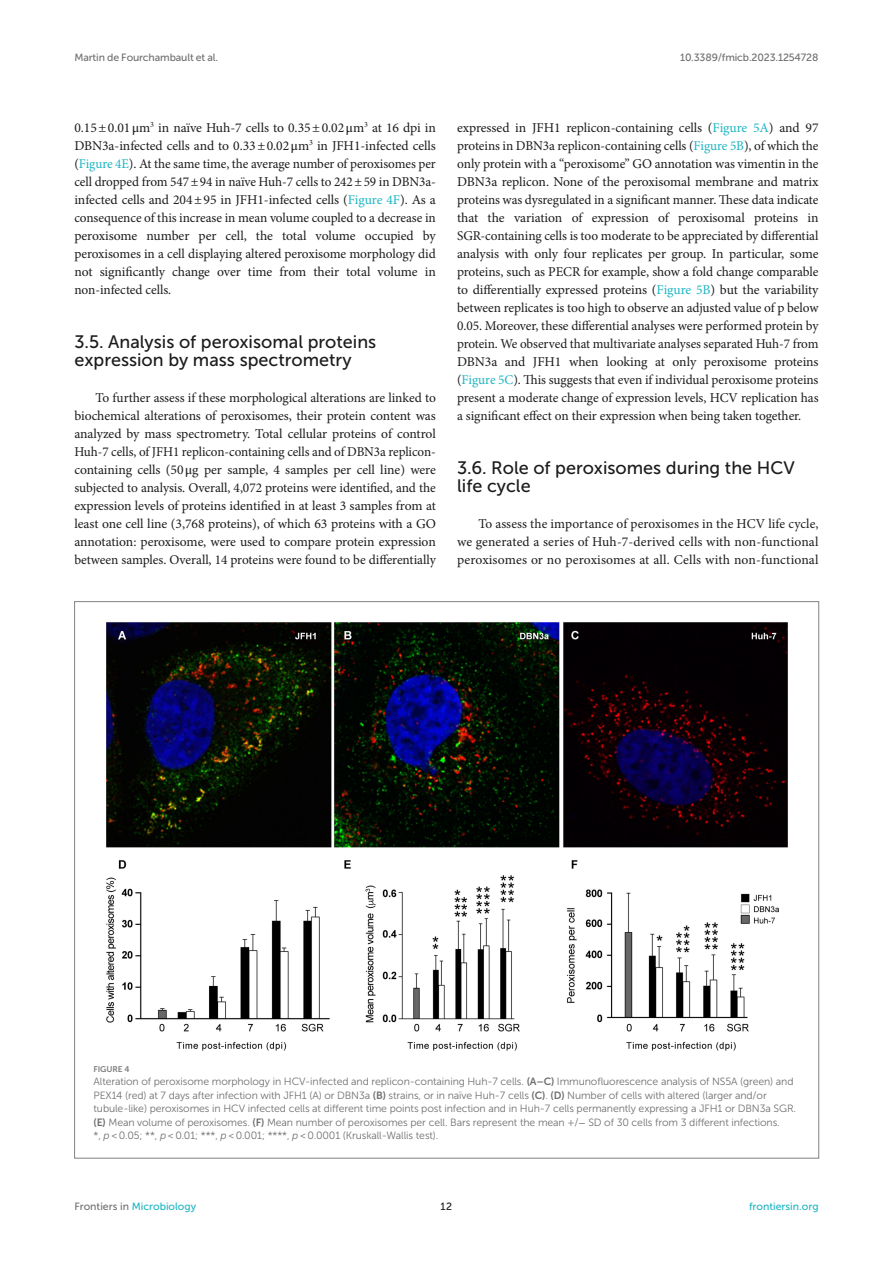
<style>
.page{position:relative;width:893px;height:1263px;background:#fff}
.page>*{position:absolute;margin:0;border:0;box-sizing:border-box;transform-origin:0 0}
.HEAD_2{font:18px/18px "Museo Sans 500";color:#1b1c1b}
.TEXT_FLUSH{font:13.5px/18px "Minion Pro";letter-spacing:-.005em;color:#1b1c1b;text-align:justify}
.TEXT{font:13.5px/18px "Minion Pro";letter-spacing:-.01em;color:#1b1c1b;text-align:justify}
.FIG_LEG{font:10.5px/13.5px "Museo Sans 300";letter-spacing:-.01em;color:#706f70}
.t1{font:10.5px "Museo Sans 500";letter-spacing:-.015em;color:#706f70}
.t2{font:10.5px "Museo Sans 500";color:#1db5c3}
.t3{font:10.5px "Museo Sans 500";color:#1b1c1b}
.FIG_HD{font:8.25px "Museo Sans 700";letter-spacing:-.01em;color:#7e7f7f}
.s1{font-family:"STIX General"}
.s2{color:#1db5c3}
.s3{font-family:"Museo Sans 700"}
.s4{font-style:italic}
.s5{color:#706f70}
</style>
<div class="page">
<img style="left:106px;top:622px;width:682px;height:429px">
<p class="t1" style="left:74px;top:51px;width:145px">Martin de Fourchambault et al.</p>
<p class="t1" style="left:680px;top:51px;width:140px">10.3389/fmicb.2023.1254728</p>
<p class="TEXT" style="left:74px;top:119px;width:363px">0.15±0.01<span class="s1">μ</span>m<sup>3</sup> in naïve Huh-7 cells to 0.35±0.02<span class="s1">μ</span>m<sup>3</sup> at 16 dpi in DBN3a-infected cells and to 0.33±0.02<span class="s1">μ</span>m<sup>3</sup> in JFH1-infected cells (<span class="s2">Figure 4E</span>). At the same time, the average number of peroxisomes per cell dropped from 547±94 in naïve Huh-7 cells to 242±59 in DBN3a&shy;infected cells and 204±95 in JFH1-infected cells (<span class="s2">Figure 4F</span>). As a consequence of this increase in mean volume coupled to a decrease in peroxisome number per cell, the total volume occupied by peroxisomes in a cell displaying altered peroxisome morphology did not significantly change over time from their total volume in non-infected cells.</p>
<p class="HEAD_2" style="left:74px;top:333px;width:303px">3.5. Analysis of peroxisomal proteins expression by mass spectrometry</p>
<p class="TEXT_FLUSH" style="left:74px;top:389px;width:363px;text-indent:21px">To further assess if these morphological alterations are linked to biochemical alterations of peroxisomes, their protein content was analyzed by mass spectrometry. Total cellular proteins of control Huh-7 cells, of JFH1 replicon-containing cells and of DBN3a replicon&shy;containing cells (50<span class="s1">μ</span>g per sample, 4 samples per cell line) were subjected to analysis. Overall, 4,072 proteins were identified, and the expression levels of proteins identified in at least 3 samples from at least one cell line (3,768 proteins), of which 63 proteins with a GO annotation: peroxisome, were used to compare protein expression between samples. Overall, 14 proteins were found to be differentially</p>
<p class="TEXT_FLUSH" style="left:457px;top:119px;width:363px">expressed in JFH1 replicon-containing cells (<span class="s2">Figure 5A</span>) and 97 proteins in DBN3a replicon-containing cells (<span class="s2">Figure 5B</span>), of which the only protein with a “peroxisome” GO annotation was vimentin in the DBN3a replicon. None of the peroxisomal membrane and matrix proteins was dysregulated in a significant manner. These data indicate that the variation of expression of peroxisomal proteins in SGR-containing cells is too moderate to be appreciated by differential analysis with only four replicates per group. In particular, some proteins, such as PECR for example, show a fold change comparable to differentially expressed proteins (<span class="s2">Figure 5B</span>) but the variability between replicates is too high to observe an adjusted value of p below 0.05. Moreover, these differential analyses were performed protein by protein. We observed that multivariate analyses separated Huh-7 from DBN3a and JFH1 when looking at only peroxisome proteins (<span class="s2">Figure 5C</span>). This suggests that even if individual peroxisome proteins present a moderate change of expression levels, HCV replication has a significant effect on their expression when being taken together.</p>
<p class="HEAD_2" style="left:457px;top:459px;width:339px">3.6. Role of peroxisomes during the HCV life cycle</p>
<p class="TEXT_FLUSH" style="left:457px;top:515px;width:363px;text-indent:21px">To assess the importance of peroxisomes in the HCV life cycle, we generated a series of Huh-7-derived cells with non-functional peroxisomes or no peroxisomes at all. Cells with non-functional</p>
<p class="FIG_HD" style="left:94px;top:1064px;width:37px">FIGURE 4</p>
<p class="FIG_LEG" style="left:94px;top:1075px;width:704px">Alteration of peroxisome morphology in HCV-infected and replicon-containing Huh-7 cells. <span class="s3">(A–C)</span> Immunofluorescence analysis of NS5A (green) and PEX14 (red) at 7 days after infection with JFH1 (A) or DBN3a <span class="s3">(B)</span> strains, or in naïve Huh-7 cells <span class="s3">(C)</span>. <span class="s3">(D)</span> Number of cells with altered (larger and/or tubule-like) peroxisomes in HCV infected cells at different time points post infection and in Huh-7 cells permanently expressing a JFH1 or DBN3a SGR. <span class="s3">(E)</span> Mean volume of peroxisomes. <span class="s3">(F)</span> Mean number of peroxisomes per cell. Bars represent the mean +/<span class="s1">−</span> SD of 30 cells from 3 different infections.<br>*, <span class="s4">p</span> &lt; 0.05; **, <span class="s4">p</span> &lt; 0.01; ***, <span class="s4">p</span> &lt; 0.001; ****, <span class="s4">p</span> &lt; 0.0001 (Kruskall-Wallis test).</p>
<p class="t2" style="left:74px;top:1200px;width:123px"><span class="s5">Frontiers in</span> Microbiology</p>
<p class="t3" style="left:441px;top:1200px;width:13px">12</p>
<p class="t2" style="left:749px;top:1200px;width:71px">frontiersin.org</p>
</div>
